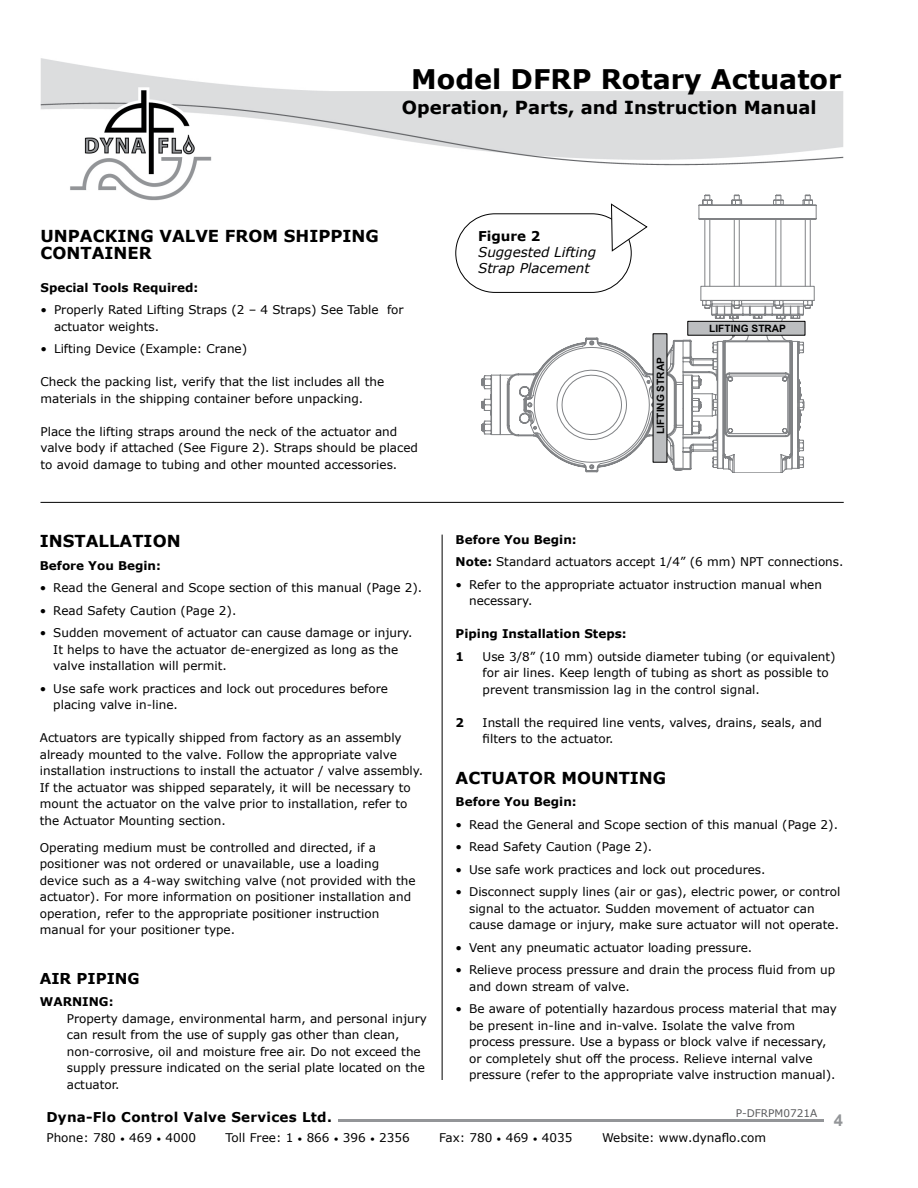
<style>
.page{position:relative;width:918px;height:1188px;background:#fff}
.page>*{position:absolute;margin:0;border:0;box-sizing:border-box;transform-origin:0 0}
.t1{font:700 27px "Verdana";color:#000}
.t2{font:700 18px "Verdana";color:#000}
.t3{font:700 16.5px/16.5px "Verdana";color:#000}
.t4{font:700 16.5px "Arial";color:#939598}
.t5{font:700 15px "Verdana";color:#000}
.t6{font:700 13.5px "Verdana";letter-spacing:.02em;color:#000}
.t7{font:italic 13.5px/16.2px "Verdana";color:#000}
.t8{font:12px/16.5px "Verdana";color:#000}
.t9{font:700 12px/22.5px "Verdana";color:#000}
.t10{font:10.5px "Verdana";color:#5a5b5d}
.t11{font:700 10.2px "Arial";color:#000}
.s1{font-weight:700}
.s2{font-size:9px}
</style>
<div class="page">
<img style="left:41px;top:58px;width:803px;height:148px">
<hr style="left:338px;top:1120px;width:486px;height:2px;background:#939598">
<hr style="left:40px;top:502px;width:804px;height:1px;background:#000">
<svg style="left:481px;top:195px;width:335px;height:278px"></svg>
<hr style="left:442px;top:535px;width:1px;height:545px;background:#000">
<h1 class="t1" style="left:411px;top:60px;width:432px">Model DFRP Rotary Actuator</h1>
<h2 class="t2" style="left:402px;top:95px;width:416px">Operation, Parts, and Instruction Manual</h2>
<h3 class="t3" style="left:40px;top:228px;width:340px">UNPACKING VALVE FROM SHIPPING<br>CONTAINER</h3>
<p class="t9" style="left:40px;top:276px;width:159px">Special Tools Required:</p>
<p class="t8" style="left:54px;top:301px;width:351px;text-indent:-14px">• Properly Rated Lifting Straps (2 – 4 Straps) See Table for actuator weights.</p>
<p class="t8" style="left:40px;top:340px;width:208px">• Lifting Device (Example: Crane)</p>
<p class="t8" style="left:40px;top:373px;width:345px">Check the packing list, verify that the list includes all the materials in the shipping container before unpacking.</p>
<p class="t8" style="left:40px;top:423px;width:379px">Place the lifting straps around the neck of the actuator and valve body if attached (See Figure 2). Straps should be placed to avoid damage to tubing and other mounted accessories.</p>
<h3 class="t3" style="left:40px;top:533px;width:142px">INSTALLATION</h3>
<p class="t9" style="left:40px;top:554px;width:123px">Before You Begin:</p>
<p class="t8" style="left:40px;top:579px;width:384px">• Read the General and Scope section of this manual (Page 2).</p>
<p class="t8" style="left:40px;top:602px;width:198px">• Read Safety Caution (Page 2).</p>
<p class="t8" style="left:53px;top:624px;width:361px;text-indent:-14px">• Sudden movement of actuator can cause damage or injury.<br>It helps to have the actuator de-energized as long as the valve installation will permit.</p>
<p class="t8" style="left:53px;top:680px;width:336px;text-indent:-14px">• Use safe work practices and lock out procedures before placing valve in-line.</p>
<p class="t8" style="left:40px;top:729px;width:385px">Actuators are typically shipped from factory as an assembly already mounted to the valve. Follow the appropriate valve installation instructions to install the actuator / valve assembly.<br>If the actuator was shipped separately, it will be necessary to mount the actuator on the valve prior to installation, refer to the Actuator Mounting section.</p>
<p class="t8" style="left:40px;top:839px;width:377px">Operating medium must be controlled and directed, if a positioner was not ordered or unavailable, use a loading device such as a 4-way switching valve (not provided with the actuator). For more information on positioner installation and operation, refer to the appropriate positioner instruction manual for your positioner type.</p>
<p class="t5" style="left:40px;top:968px;width:101px">AIR PIPING</p>
<p class="t9" style="left:40px;top:990px;width:75px">WARNING:</p>
<p class="t8" style="left:67px;top:1010px;width:362px">Property damage, environmental harm, and personal injury can result from the use of supply gas other than clean, non-corrosive, oil and moisture free air. Do not exceed the supply pressure indicated on the serial plate located on the actuator.</p>
<p class="t6" style="left:478px;top:227px;width:64px">Figure 2</p>
<p class="t7" style="left:478px;top:244px;width:120px">Suggested Lifting<br>Strap Placement</p>
<p class="t11" style="left:654px;top:434px;width:78px;rotate:-90deg">LIFTING STRAP</p>
<p class="t11" style="left:709px;top:322px;width:78px">LIFTING STRAP</p>
<p class="t8" style="left:456px;top:528px;width:389px;line-height:22.5px"><span class="s1">Before You Begin:<br>Note:</span> Standard actuators accept 1/4” (6 mm) NPT connections.</p>
<p class="t8" style="left:469px;top:576px;width:354px;text-indent:-14px">• Refer to the appropriate actuator instruction manual when necessary.</p>
<p class="t9" style="left:456px;top:622px;width:173px">Piping Installation Steps:<br>1</p>
<p class="t8" style="left:483px;top:648px;width:355px">Use 3/8” (10 mm) outside diameter tubing (or equivalent) for air lines. Keep length of tubing as short as possible to prevent transmission lag in the control signal.</p>
<p class="t9" style="left:456px;top:711px;width:10px">2</p>
<p class="t8" style="left:483px;top:714px;width:341px">Install the required line vents, valves, drains, seals, and filters to the actuator.</p>
<h3 class="t3" style="left:456px;top:769px;width:212px">ACTUATOR MOUNTING</h3>
<p class="t9" style="left:456px;top:790px;width:123px">Before You Begin:</p>
<p class="t8" style="left:456px;top:816px;width:384px">• Read the General and Scope section of this manual (Page 2).</p>
<p class="t8" style="left:456px;top:839px;width:198px">• Read Safety Caution (Page 2).</p>
<p class="t8" style="left:456px;top:861px;width:311px">• Use safe work practices and lock out procedures.</p>
<p class="t8" style="left:469px;top:884px;width:373px;text-indent:-14px">• Disconnect supply lines (air or gas), electric power, or control signal to the actuator. Sudden movement of actuator can cause damage or injury, make sure actuator will not operate.</p>
<p class="t8" style="left:456px;top:939px;width:298px">• Vent any pneumatic actuator loading pressure.</p>
<p class="t8" style="left:469px;top:962px;width:368px;text-indent:-14px">• Relieve process pressure and drain the process fluid from up and down stream of valve.</p>
<p class="t8" style="left:469px;top:1001px;width:369px;text-indent:-14px">• Be aware of potentially hazardous process material that may be present in-line and in-valve. Isolate the valve from process pressure. Use a bypass or block valve if necessary, or completely shut off the process. Relieve internal valve pressure (refer to the appropriate valve instruction manual).</p>
<p class="t10" style="left:736px;top:1106px;width:83px">P-DFRPM0721A</p>
<p class="t6" style="left:46px;top:1108px;width:287px">Dyna-Flo Control Valve Services Ltd.</p>
<p class="t8" style="left:46px;top:1130px;width:151px">Phone: 780 <span class="s2">•</span> 469 <span class="s2">•</span> 4000</p>
<p class="t8" style="left:226px;top:1130px;width:186px">Toll Free: 1 <span class="s2">•</span> 866 <span class="s2">•</span> 396 <span class="s2">•</span> 2356</p>
<p class="t8" style="left:439px;top:1130px;width:135px">Fax: 780 <span class="s2">•</span> 469 <span class="s2">•</span> 4035</p>
<p class="t8" style="left:602px;top:1130px;width:165px">Website: www.dynaflo.com</p>
<h3 class="t4" style="left:834px;top:1108px;width:11px">4</h3>
</div>
